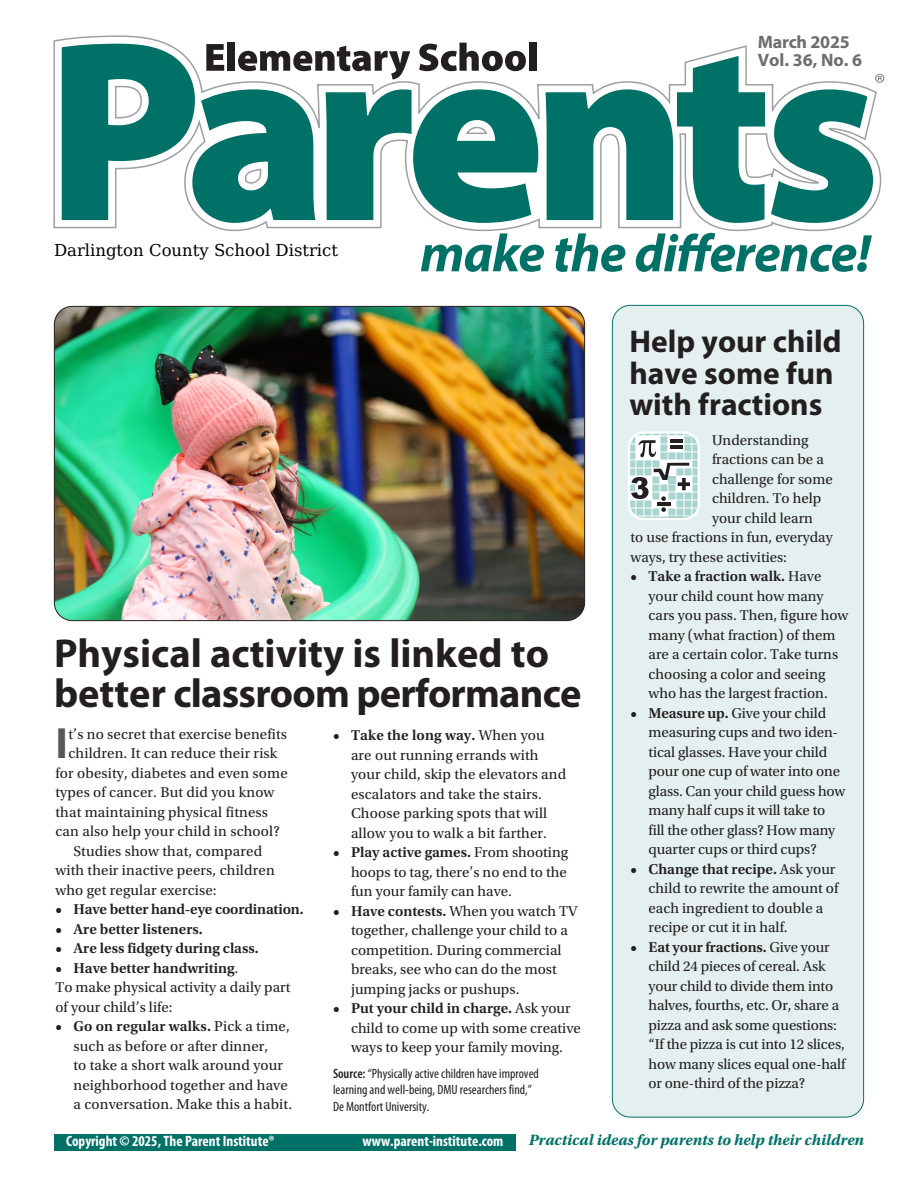
<style>
.page{position:relative;width:918px;height:1188px;background:#fff}
.page>*{position:absolute;margin:0;border:0;box-sizing:border-box;transform-origin:0 0}
.t1{font:700 43.95px "Myriad Pro";color:#57585a}
.t2{font:700 40.5px/40.5px "Myriad Pro";color:#231f20}
.t3{font:700 31.5px/31.5px "Myriad Pro";color:#231f20}
.t4{font:700 18px/18px "Myriad Pro";letter-spacing:-.01em;color:#6c6d70}
.t5{font:16.5px "DejaVu Math Te X Gyre";color:#000}
.t6{font:italic 700 15.75px "Utopia Std";color:#007167}
.t7{font:15px/19.5px "Utopia Std";color:#231f20}
.t8{font:600 15px "Utopia Std";color:#231f20}
.t9{font:700 condensed 15px "Myriad Pro";color:#fff}
.t10{font:condensed 13.5px/16.5px "Myriad Pro";color:#231f20}
.s1{font-weight:600}
</style>
<div class="page">
<div style="left:612px;top:305px;width:252px;height:812px;background:#e4f0ef;border-radius:18px"></div>
<svg style="left:53px;top:35px;width:829px;height:197px"></svg>
<svg style="left:771px;top:89px;width:102px;height:134px"></svg>
<svg style="left:421px;top:233px;width:123px;height:39px"></svg>
<svg style="left:555px;top:233px;width:70px;height:39px"></svg>
<svg style="left:636px;top:233px;width:236px;height:39px"></svg>
<svg style="left:62px;top:43px;width:476px;height:180px"></svg>
<div style="left:529px;top:43px;width:7px;height:28px;background:#231f20"></div>
<svg style="left:875px;top:74px;width:9px;height:9px"></svg>
<svg style="left:628px;top:431px;width:72px;height:89px"></svg>
<div style="left:54px;top:1134px;width:462px;height:16px;background:#007167"></div>
<img style="left:54px;top:306px;width:531px;height:315px">
<p class="t4" style="left:758px;top:32px;width:106px">March 2025<br>Vol. 36, No. 6</p>
<p class="t5" style="left:54px;top:243px;width:286px">Darlington County School District</p>
<h2 class="t2" style="left:54px;top:632px;width:529px">Physical activity is linked to better classroom performance</h2>
<h1 class="t1" style="left:56px;top:715px;width:14px">I</h1>
<p class="t7" style="left:68px;top:724px;width:220px">t’s no secret that exercise benefits</p>
<p class="t7" style="left:351px;top:726px;width:217px;text-indent:-18px"><span class="s1">• Take the long way.</span> When you are out running errands with your child, skip the elevators and escalators and take the stairs.<br>Choose parking spots that will allow you to walk a bit farther.</p>
<p class="t7" style="left:351px;top:843px;width:219px;text-align:justify;text-indent:-18px"><span class="s1">• Play active games.</span> From shooting hoops to tag, there’s no end to the fun your family can have.</p>
<p class="t7" style="left:351px;top:901px;width:228px;text-indent:-18px"><span class="s1">• Have contests.</span> When you watch TV together, challenge your child to a competition. During commercial breaks, see who can do the most jumping jacks or pushups.</p>
<p class="t7" style="left:351px;top:999px;width:231px;text-indent:-18px"><span class="s1">• Put your child in charge.</span> Ask your child to come up with some creative ways to keep your family moving.</p>
<p class="t10" style="left:333px;top:1065px;width:207px"><span class="s1">Source:</span> “Physically active children have improved learning and well-being, DMU researchers find,”<br>De Montfort University.</p>
<p class="t7" style="left:68px;top:744px;width:210px">children. It can reduce their risk</p>
<p class="t7" style="left:55px;top:763px;width:234px">for obesity, diabetes and even some</p>
<p class="t7" style="left:55px;top:783px;width:220px">types of cancer. But did you know</p>
<p class="t7" style="left:55px;top:802px;width:214px">that maintaining physical fitness</p>
<p class="t7" style="left:55px;top:822px;width:226px">can also help your child in school?</p>
<p class="t7" style="left:74px;top:841px;width:190px">Studies show that, compared</p>
<p class="t7" style="left:55px;top:861px;width:221px">with their inactive peers, children</p>
<p class="t7" style="left:55px;top:880px;width:163px">who get regular exercise:</p>
<p class="t8" style="left:56px;top:901px;width:250px">• Have better hand-eye coordination.</p>
<p class="t8" style="left:56px;top:920px;width:149px">• Are better listeners.</p>
<p class="t8" style="left:56px;top:940px;width:205px">• Are less fidgety during class.</p>
<p class="t7" style="left:56px;top:958px;width:236px"><span class="s1">• Have better handwriting</span>.<br>To make physical activity a daily part of your child’s life:</p>
<p class="t7" style="left:74px;top:1017px;width:220px;text-indent:-18px"><span class="s1">• Go on regular walks.</span> Pick a time, such as before or after dinner,<br>to take a short walk around your neighborhood together and have a conversation. Make this a habit.</p>
<h3 class="t3" style="left:629px;top:325px;width:214px">Help your child have some fun with fractions</h3>
<p class="t7" style="left:712px;top:430px;width:98px">Understanding</p>
<p class="t7" style="left:712px;top:450px;width:113px">fractions can be a</p>
<p class="t7" style="left:712px;top:469px;width:122px">challenge for some</p>
<p class="t7" style="left:712px;top:489px;width:111px">children. To help</p>
<p class="t7" style="left:712px;top:508px;width:102px">your child learn</p>
<p class="t7" style="left:631px;top:528px;width:204px">to use fractions in fun, everyday</p>
<p class="t7" style="left:631px;top:547px;width:158px">ways, try these activities:</p>
<p class="t7" style="left:649px;top:567px;width:201px;text-indent:-18px"><span class="s1">• Take a fraction walk.</span> Have your child count how many cars you pass. Then, figure how many (what fraction) of them are a certain color. Take turns choosing a color and seeing who has the largest fraction.</p>
<p class="t7" style="left:649px;top:703px;width:198px;text-indent:-18px"><span class="s1">• Measure up.</span> Give your child measuring cups and two iden&shy;tical glasses. Have your child pour one cup of water into one glass. Can your child guess how many half cups it will take to<br>fill the other glass? How many quarter cups or third cups?</p>
<p class="t7" style="left:649px;top:859px;width:191px;text-indent:-18px"><span class="s1">• Change that recipe.</span> Ask your child to rewrite the amount of each ingredient to double a recipe or cut it in half.</p>
<p class="t7" style="left:649px;top:937px;width:198px;text-indent:-18px"><span class="s1">• Eat your fractions.</span> Give your child 24 pieces of cereal. Ask your child to divide them into halves, fourths, etc. Or, share a pizza and ask some questions: “If the pizza is cut into 12 slices, how many slices equal one-half or one-third of the pizza?</p>
<p class="t9" style="left:66px;top:1132px;width:210px">Copyright © 2025, The Parent Institute®</p>
<p class="t9" style="left:363px;top:1132px;width:142px">www.parent-institute.com</p>
<p class="t6" style="left:529px;top:1131px;width:337px">Practical ideas for parents to help their children</p>
</div>
